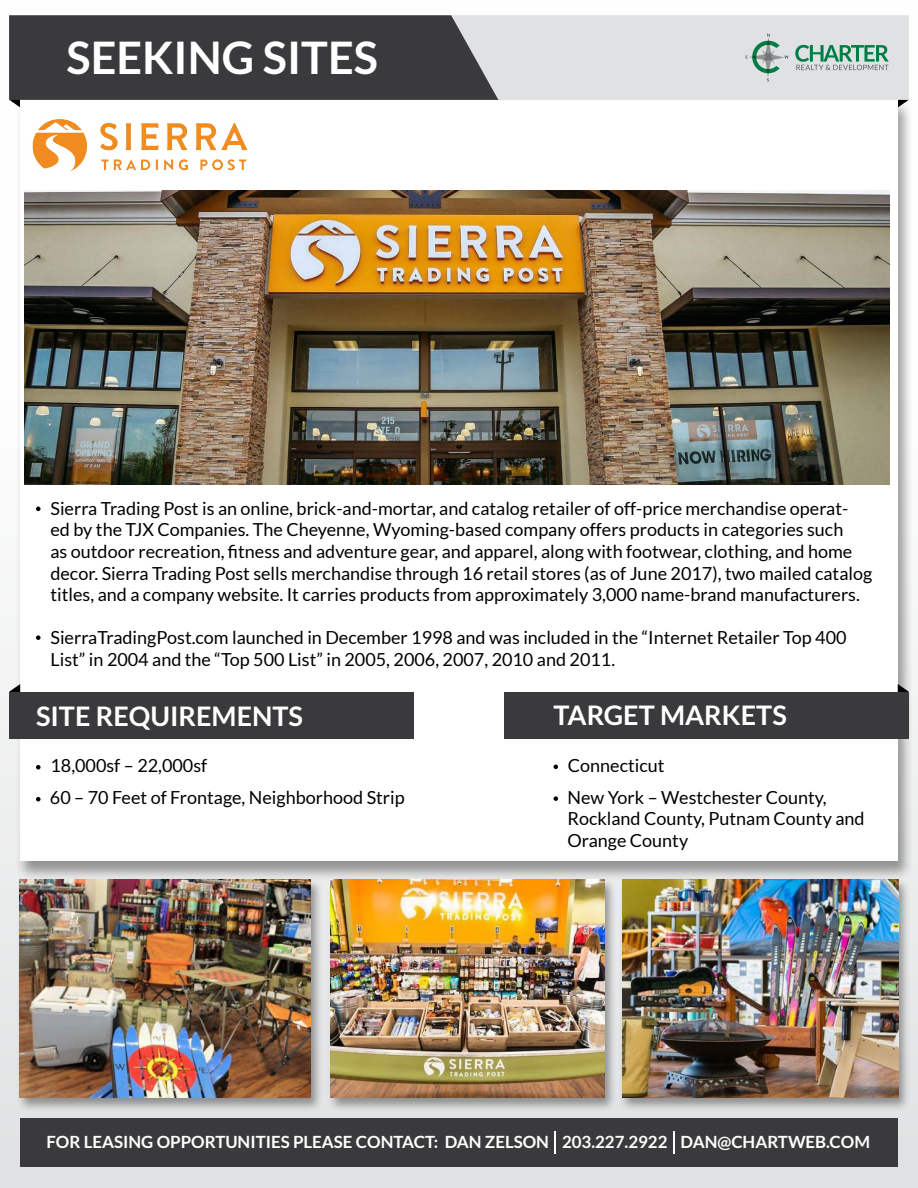
<style>
.page{position:relative;width:918px;height:1188px;background:#fff}
.page>*{position:absolute;margin:0;border:0;box-sizing:border-box;transform-origin:0 0}
.t1{font:700 45px "Lato";color:#fff}
.t2{font:700 27px "Lato";color:#fff}
.t3{font:18px/21.6px "Lato";color:#000}
.t4{font:700 16.8px "Lato";color:#fff}
</style>
<div class="page">
<div style="left:0;top:0;width:918px;height:1188px;background:linear-gradient(to bottom,#fff,#e2e3e4)"></div>
<div style="left:15px;top:99px;width:898px;height:782px;background:#000;opacity:.38"></div>
<div style="left:20px;top:99px;width:878px;height:761px;background:#fff"></div>
<svg style="left:9px;top:684px;width:11px;height:8px"></svg>
<div style="left:9px;top:692px;width:405px;height:47px;background:#3a3a3c"></div>
<svg style="left:554px;top:765px;width:4px;height:4px"></svg>
<svg style="left:36px;top:797px;width:5px;height:4px"></svg>
<svg style="left:554px;top:796px;width:4px;height:5px"></svg>
<svg style="left:36px;top:765px;width:5px;height:5px"></svg>
<svg style="left:36px;top:507px;width:5px;height:4px"></svg>
<svg style="left:36px;top:635px;width:5px;height:5px"></svg>
<svg style="left:898px;top:684px;width:11px;height:8px"></svg>
<div style="left:505px;top:692px;width:404px;height:47px;background:#3a3a3c"></div>
<svg style="left:9px;top:15px;width:900px;height:92px;background:#8f9091"></svg>
<img style="left:25px;top:191px;width:864px;height:293px">
<div style="left:327px;top:877px;width:290px;height:235px;background:#000;opacity:.38"></div>
<img style="left:331px;top:880px;width:274px;height:218px">
<div style="left:16px;top:877px;width:307px;height:235px;background:#000;opacity:.38"></div>
<img style="left:20px;top:880px;width:290px;height:218px">
<div style="left:618px;top:877px;width:293px;height:235px;background:#000;opacity:.38"></div>
<img style="left:622px;top:880px;width:276px;height:218px">
<img style="left:32px;top:118px;width:216px;height:54px">
<div style="left:20px;top:1118px;width:878px;height:48px;background:#3a3a3c"></div>
<svg style="left:555px;top:1131px;width:1px;height:22px"></svg>
<hr style="left:673px;top:1131px;width:2px;height:22px;background:#fff">
<h1 class="t1" style="left:67px;top:32px;width:313px">SEEKING SITES</h1>
<p class="t3" style="left:51px;top:497px;width:823px">Sierra Trading Post is an online, brick-and-mortar, and catalog retailer of off-price merchandise operat&shy;ed by the TJX Companies. The Cheyenne, Wyoming-based company offers products in categories such<br>as outdoor recreation, fitness and adventure gear, and apparel, along with footwear, clothing, and home decor. Sierra Trading Post sells merchandise through 16 retail stores (as of June 2017), two mailed catalog titles, and a company website. It carries products from approximately 3,000 name-brand manufacturers.</p>
<p class="t3" style="left:51px;top:627px;width:798px">SierraTradingPost.com launched in December 1998 and was included in the “Internet Retailer Top 400<br>List” in 2004 and the “Top 500 List” in 2005, 2006, 2007, 2010 and 2011.</p>
<h2 class="t2" style="left:554px;top:700px;width:235px">TARGET MARKETS</h2>
<h2 class="t2" style="left:36px;top:700px;width:269px">SITE REQUIREMENTS</h2>
<p class="t3" style="left:51px;top:755px;width:158px">18,000sf – 22,000sf</p>
<p class="t3" style="left:568px;top:755px;width:98px">Connecticut</p>
<p class="t3" style="left:50px;top:786px;width:356px">60 – 70 Feet of Frontage, Neighborhood Strip</p>
<p class="t3" style="left:567px;top:786px;width:299px">New York – Westchester County,<br>Rockland County, Putnam County and<br>Orange County</p>
<p class="t4" style="left:47px;top:1132px;width:825px">FOR LEASING OPPORTUNITIES PLEASE CONTACT: DAN ZELSON 203.227.2922 DAN@CHARTWEB.COM</p>
</div>
